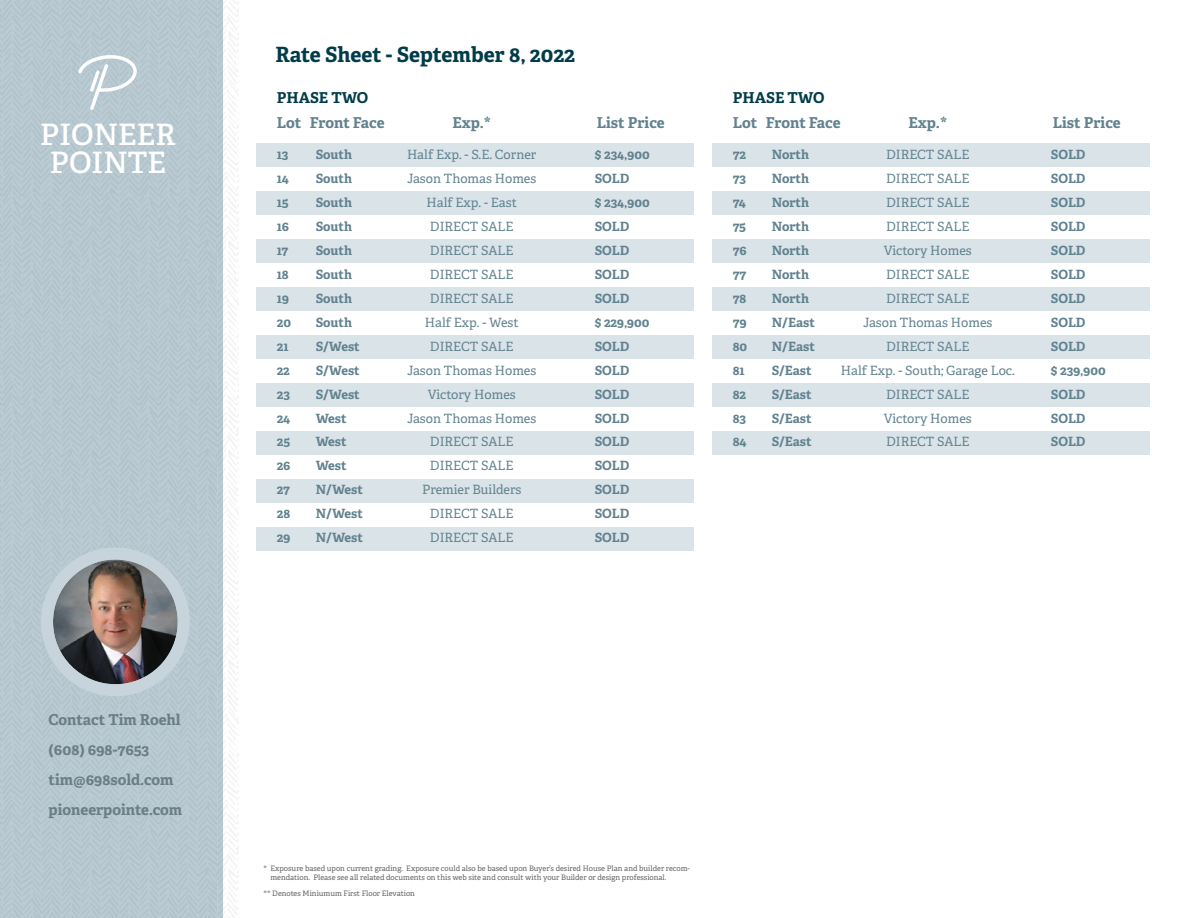
<style>
.page{position:relative;width:1188px;height:918px;background:#fff}
.page>*{position:absolute;margin:0;border:0;box-sizing:border-box;transform-origin:0 0}
.t1{font:600 29.55px/27.8px "Adelle";color:#fff;text-align:center}
.t2{font:700 21px "Adelle";letter-spacing:-.005em;color:#003c49}
.t3{font:700 15px/30px "Adelle";letter-spacing:-.005em;color:#6b7e87}
.t4{font:700 15px "Adelle";color:#61828f}
.t5{font:700 15px "Adelle";color:#003c49}
.t6{font:12.75px "Adelle";color:#61828f}
.t7{font:700 12.75px "Adelle";color:#61828f}
.t8{font:7.5px/9px "Adelle";color:#636366}
</style>
<div class="page">
<svg style="left:0;top:0;width:239px;height:918px;background:#bccbd3"></svg>
<svg style="left:76px;top:55px;width:61px;height:58px;background:#c4d1d8"></svg>
<div style="left:713px;top:143px;width:437px;height:23px;background:#dae3e8"></div>
<div style="left:713px;top:191px;width:437px;height:23px;background:#dae3e8"></div>
<div style="left:713px;top:239px;width:437px;height:23px;background:#dae3e8"></div>
<div style="left:713px;top:287px;width:437px;height:23px;background:#dae3e8"></div>
<div style="left:713px;top:335px;width:437px;height:23px;background:#dae3e8"></div>
<div style="left:713px;top:383px;width:437px;height:23px;background:#dae3e8"></div>
<div style="left:713px;top:431px;width:437px;height:23px;background:#dae3e8"></div>
<div style="left:256px;top:143px;width:438px;height:23px;background:#dae3e8"></div>
<div style="left:256px;top:191px;width:438px;height:23px;background:#dae3e8"></div>
<div style="left:256px;top:239px;width:438px;height:23px;background:#dae3e8"></div>
<div style="left:256px;top:287px;width:438px;height:23px;background:#dae3e8"></div>
<div style="left:256px;top:335px;width:438px;height:23px;background:#dae3e8"></div>
<div style="left:256px;top:383px;width:438px;height:23px;background:#dae3e8"></div>
<div style="left:256px;top:431px;width:438px;height:23px;background:#dae3e8"></div>
<div style="left:256px;top:479px;width:438px;height:23px;background:#dae3e8"></div>
<div style="left:256px;top:527px;width:438px;height:23px;background:#dae3e8"></div>
<img style="left:53px;top:560px;width:125px;height:124px;border-radius:61px">
<div style="left:41px;top:548px;width:149px;height:148px;border:12px solid #c8d4db;border-radius:50%"></div>
<h1 class="t1" style="left:40px;top:121px;width:137px">PIONEER<br>POINTE</h1>
<p class="t3" style="left:49px;top:705px;width:135px">Contact Tim Roehl (608) 698-7653 tim@698sold.com pioneerpointe.com</p>
<h2 class="t2" style="left:275px;top:41px;width:301px">Rate Sheet - September 8, 2022</h2>
<p class="t5" style="left:277px;top:89px;width:93px">PHASE TWO</p>
<p class="t4" style="left:277px;top:113px;width:109px">Lot Front Face</p>
<p class="t4" style="left:452px;top:113px;width:40px">Exp.*</p>
<p class="t4" style="left:597px;top:113px;width:69px">List Price</p>
<p class="t7" style="left:277px;top:146px;width:13px">13</p>
<p class="t7" style="left:316px;top:146px;width:38px">South</p>
<p class="t6" style="left:407px;top:146px;width:131px">Half Exp. - S.E. Corner</p>
<p class="t7" style="left:595px;top:146px;width:56px">$ 234,900</p>
<p class="t7" style="left:277px;top:170px;width:14px">14</p>
<p class="t7" style="left:316px;top:170px;width:38px">South</p>
<p class="t6" style="left:407px;top:170px;width:131px">Jason Thomas Homes</p>
<p class="t7" style="left:595px;top:170px;width:36px">SOLD</p>
<p class="t7" style="left:277px;top:194px;width:14px">15</p>
<p class="t7" style="left:316px;top:194px;width:38px">South</p>
<p class="t6" style="left:427px;top:194px;width:92px">Half Exp. - East</p>
<p class="t7" style="left:595px;top:194px;width:56px">$ 234,900</p>
<p class="t7" style="left:277px;top:218px;width:14px">16</p>
<p class="t7" style="left:316px;top:218px;width:38px">South</p>
<p class="t6" style="left:430px;top:218px;width:85px">DIRECT SALE</p>
<p class="t7" style="left:595px;top:218px;width:36px">SOLD</p>
<p class="t7" style="left:277px;top:242px;width:13px">17</p>
<p class="t7" style="left:316px;top:242px;width:38px">South</p>
<p class="t6" style="left:430px;top:242px;width:85px">DIRECT SALE</p>
<p class="t7" style="left:595px;top:242px;width:36px">SOLD</p>
<p class="t7" style="left:277px;top:266px;width:14px">18</p>
<p class="t7" style="left:316px;top:266px;width:38px">South</p>
<p class="t6" style="left:430px;top:266px;width:85px">DIRECT SALE</p>
<p class="t7" style="left:595px;top:266px;width:36px">SOLD</p>
<p class="t7" style="left:277px;top:290px;width:14px">19</p>
<p class="t7" style="left:316px;top:290px;width:38px">South</p>
<p class="t6" style="left:430px;top:290px;width:85px">DIRECT SALE</p>
<p class="t7" style="left:595px;top:290px;width:36px">SOLD</p>
<p class="t7" style="left:277px;top:314px;width:16px">20</p>
<p class="t7" style="left:316px;top:314px;width:38px">South</p>
<p class="t6" style="left:425px;top:314px;width:95px">Half Exp. - West</p>
<p class="t7" style="left:595px;top:314px;width:56px">$ 229,900</p>
<p class="t7" style="left:277px;top:338px;width:13px">21</p>
<p class="t7" style="left:316px;top:338px;width:46px">S/West</p>
<p class="t6" style="left:430px;top:338px;width:85px">DIRECT SALE</p>
<p class="t7" style="left:595px;top:338px;width:36px">SOLD</p>
<p class="t7" style="left:277px;top:362px;width:15px">22</p>
<p class="t7" style="left:316px;top:362px;width:46px">S/West</p>
<p class="t6" style="left:407px;top:362px;width:131px">Jason Thomas Homes</p>
<p class="t7" style="left:595px;top:362px;width:36px">SOLD</p>
<p class="t7" style="left:277px;top:386px;width:15px">23</p>
<p class="t7" style="left:316px;top:386px;width:46px">S/West</p>
<p class="t6" style="left:428px;top:386px;width:90px">Victory Homes</p>
<p class="t7" style="left:595px;top:386px;width:36px">SOLD</p>
<p class="t7" style="left:277px;top:410px;width:15px">24</p>
<p class="t7" style="left:316px;top:410px;width:32px">West</p>
<p class="t6" style="left:407px;top:410px;width:131px">Jason Thomas Homes</p>
<p class="t7" style="left:595px;top:410px;width:36px">SOLD</p>
<p class="t7" style="left:277px;top:434px;width:15px">25</p>
<p class="t7" style="left:316px;top:434px;width:32px">West</p>
<p class="t6" style="left:430px;top:434px;width:85px">DIRECT SALE</p>
<p class="t7" style="left:595px;top:434px;width:36px">SOLD</p>
<p class="t7" style="left:277px;top:458px;width:15px">26</p>
<p class="t7" style="left:316px;top:458px;width:32px">West</p>
<p class="t6" style="left:430px;top:458px;width:85px">DIRECT SALE</p>
<p class="t7" style="left:595px;top:458px;width:36px">SOLD</p>
<p class="t7" style="left:277px;top:482px;width:15px">27</p>
<p class="t7" style="left:316px;top:482px;width:49px">N/West</p>
<p class="t6" style="left:422px;top:482px;width:101px">Premier Builders</p>
<p class="t7" style="left:595px;top:482px;width:36px">SOLD</p>
<p class="t7" style="left:277px;top:506px;width:15px">28</p>
<p class="t7" style="left:316px;top:506px;width:49px">N/West</p>
<p class="t6" style="left:430px;top:506px;width:85px">DIRECT SALE</p>
<p class="t7" style="left:595px;top:506px;width:36px">SOLD</p>
<p class="t7" style="left:277px;top:530px;width:15px">29</p>
<p class="t7" style="left:316px;top:530px;width:49px">N/West</p>
<p class="t6" style="left:430px;top:530px;width:85px">DIRECT SALE</p>
<p class="t7" style="left:595px;top:530px;width:36px">SOLD</p>
<p class="t5" style="left:733px;top:89px;width:93px">PHASE TWO</p>
<p class="t4" style="left:733px;top:113px;width:109px">Lot Front Face</p>
<p class="t4" style="left:908px;top:113px;width:40px">Exp.*</p>
<p class="t4" style="left:1053px;top:113px;width:69px">List Price</p>
<p class="t7" style="left:733px;top:146px;width:15px">72</p>
<p class="t7" style="left:772px;top:146px;width:39px">North</p>
<p class="t6" style="left:886px;top:146px;width:85px">DIRECT SALE</p>
<p class="t7" style="left:1051px;top:146px;width:36px">SOLD</p>
<p class="t7" style="left:733px;top:170px;width:15px">73</p>
<p class="t7" style="left:772px;top:170px;width:39px">North</p>
<p class="t6" style="left:886px;top:170px;width:85px">DIRECT SALE</p>
<p class="t7" style="left:1051px;top:170px;width:36px">SOLD</p>
<p class="t7" style="left:733px;top:194px;width:15px">74</p>
<p class="t7" style="left:772px;top:194px;width:39px">North</p>
<p class="t6" style="left:886px;top:194px;width:85px">DIRECT SALE</p>
<p class="t7" style="left:1051px;top:194px;width:36px">SOLD</p>
<p class="t7" style="left:733px;top:218px;width:15px">75</p>
<p class="t7" style="left:772px;top:218px;width:39px">North</p>
<p class="t6" style="left:886px;top:218px;width:85px">DIRECT SALE</p>
<p class="t7" style="left:1051px;top:218px;width:36px">SOLD</p>
<p class="t7" style="left:733px;top:242px;width:15px">76</p>
<p class="t7" style="left:772px;top:242px;width:39px">North</p>
<p class="t6" style="left:884px;top:242px;width:90px">Victory Homes</p>
<p class="t7" style="left:1051px;top:242px;width:36px">SOLD</p>
<p class="t7" style="left:733px;top:266px;width:15px">77</p>
<p class="t7" style="left:772px;top:266px;width:39px">North</p>
<p class="t6" style="left:886px;top:266px;width:85px">DIRECT SALE</p>
<p class="t7" style="left:1051px;top:266px;width:36px">SOLD</p>
<p class="t7" style="left:733px;top:290px;width:15px">78</p>
<p class="t7" style="left:772px;top:290px;width:39px">North</p>
<p class="t6" style="left:886px;top:290px;width:85px">DIRECT SALE</p>
<p class="t7" style="left:1051px;top:290px;width:36px">SOLD</p>
<p class="t7" style="left:733px;top:314px;width:15px">79</p>
<p class="t7" style="left:772px;top:314px;width:45px">N/East</p>
<p class="t6" style="left:863px;top:314px;width:131px">Jason Thomas Homes</p>
<p class="t7" style="left:1051px;top:314px;width:36px">SOLD</p>
<p class="t7" style="left:733px;top:338px;width:16px">80</p>
<p class="t7" style="left:772px;top:338px;width:45px">N/East</p>
<p class="t6" style="left:886px;top:338px;width:85px">DIRECT SALE</p>
<p class="t7" style="left:1051px;top:338px;width:36px">SOLD</p>
<p class="t7" style="left:733px;top:362px;width:14px">81</p>
<p class="t7" style="left:772px;top:362px;width:41px">S/East</p>
<p class="t6" style="left:841px;top:362px;width:175px">Half Exp. - South; Garage Loc.</p>
<p class="t7" style="left:1051px;top:362px;width:56px">$ 239,900</p>
<p class="t7" style="left:733px;top:386px;width:15px">82</p>
<p class="t7" style="left:772px;top:386px;width:41px">S/East</p>
<p class="t6" style="left:886px;top:386px;width:85px">DIRECT SALE</p>
<p class="t7" style="left:1051px;top:386px;width:36px">SOLD</p>
<p class="t7" style="left:733px;top:410px;width:15px">83</p>
<p class="t7" style="left:772px;top:410px;width:41px">S/East</p>
<p class="t6" style="left:884px;top:410px;width:90px">Victory Homes</p>
<p class="t7" style="left:1051px;top:410px;width:36px">SOLD</p>
<p class="t7" style="left:733px;top:434px;width:15px">84</p>
<p class="t7" style="left:772px;top:434px;width:41px">S/East</p>
<p class="t6" style="left:886px;top:434px;width:85px">DIRECT SALE</p>
<p class="t7" style="left:1051px;top:434px;width:36px">SOLD</p>
<p class="t8" style="left:270px;top:864px;width:421px;text-indent:-7px">* Exposure based upon current grading. Exposure could also be based upon Buyer’s desired House Plan and builder recom&shy;mendation. Please see all related documents on this web site and consult with your Builder or design professional.</p>
<p class="t8" style="left:264px;top:889px;width:153px">** Denotes Miniumum First Floor Elevation</p>
</div>
